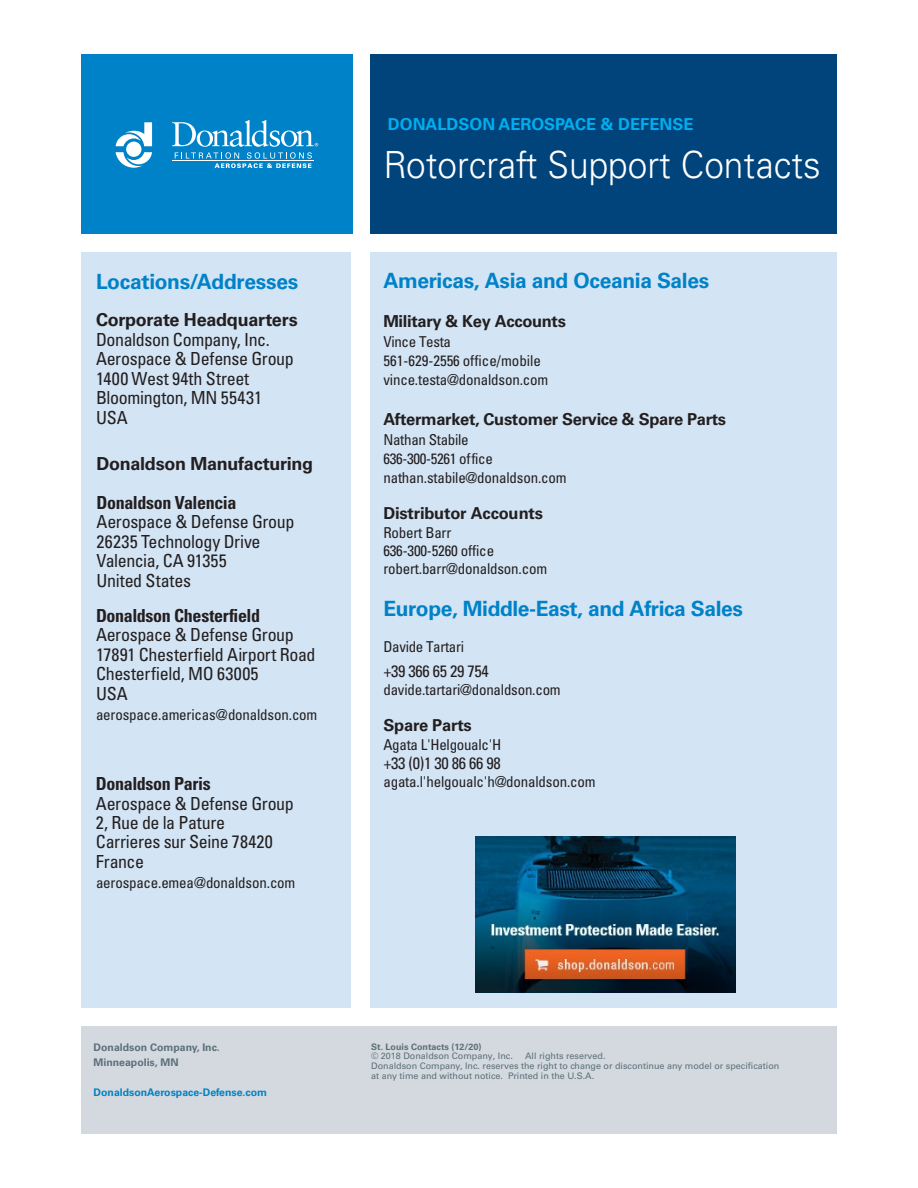
<style>
.page{position:relative;width:918px;height:1188px;background:#fff}
.page>*{position:absolute;margin:0;border:0;box-sizing:border-box;transform-origin:0 0}
.t1{font:300 37.5px "Univers LT Std";color:#fff;scale:.94 1}
.t2{font:700 21px "Univers LT Std";letter-spacing:-.02em;color:#0082c8}
.t3{font:condensed 18px/19.5px "Univers LT Std";letter-spacing:-.02em;color:#231f20}
.t4{font:700 condensed 18px "Univers LT Std";letter-spacing:-.02em;color:#231f20}
.t5{font:700 18px "Univers LT Std";letter-spacing:-.015em;color:#231f20}
.t6{font:700 16.5px "Univers LT Std";letter-spacing:-.02em;color:#231f20}
.t7{font:condensed 16.5px "Univers LT Std";letter-spacing:-.02em;color:#231f20}
.t8{font:700 16.5px "Univers LT Std";color:#00aeef}
.t9{font:condensed 15px/18.8px "Univers LT Std";letter-spacing:-.015em;color:#231f20}
.t10{font:700 10.5px/15px "Univers LT Std";color:#5b6f7b}
.t11{font:700 10.5px "Univers LT Std";color:#0082c8}
.t12{font:9px/9.8px "Univers LT Std";color:#5b6f7b}
.t13{font:700 9px "Univers LT Std";color:#5b6f7b}
</style>
<div class="page">
<div style="left:81px;top:1026px;width:756px;height:108px;background:#d3d9de"></div>
<div style="left:371px;top:54px;width:466px;height:180px;background:#00447b"></div>
<div style="left:81px;top:54px;width:272px;height:180px;background:#0082c8"></div>
<div style="left:126px;top:142px;width:15px;height:15px;background:#fff;border-radius:50%"></div>
<svg style="left:116px;top:122px;width:36px;height:24px"></svg>
<svg style="left:116px;top:152px;width:36px;height:16px"></svg>
<svg style="left:172px;top:120px;width:146px;height:48px"></svg>
<div style="left:81px;top:252px;width:270px;height:756px;background:#d3e4f4"></div>
<div style="left:371px;top:252px;width:466px;height:756px;background:#d3e4f4"></div>
<img style="left:476px;top:836px;width:260px;height:157px">
<h2 class="t2" style="left:96px;top:269px;width:204px">Locations/Addresses</h2>
<p class="t5" style="left:96px;top:310px;width:203px">Corporate Headquarters</p>
<p class="t3" style="left:96px;top:330px;width:199px">Donaldson Company, Inc.<br>Aerospace &amp; Defense Group<br>1400 West 94th Street<br>Bloomington, MN 55431<br>USA</p>
<p class="t5" style="left:97px;top:453px;width:218px">Donaldson Manufacturing</p>
<p class="t4" style="left:97px;top:491px;width:141px">Donaldson Valencia</p>
<p class="t3" style="left:97px;top:512px;width:199px">Aerospace &amp; Defense Group<br>26235 Technology Drive<br>Valencia, CA 91355<br>United States</p>
<p class="t4" style="left:96px;top:605px;width:166px">Donaldson Chesterfield</p>
<p class="t3" style="left:96px;top:625px;width:221px">Aerospace &amp; Defense Group<br>17891 Chesterfield Airport Road<br>Chesterfield, MO 63005<br>USA</p>
<p class="t9" style="left:96px;top:705px;width:223px">aerospace.americas@donaldson.com</p>
<p class="t4" style="left:96px;top:773px;width:116px">Donaldson Paris</p>
<p class="t3" style="left:96px;top:793px;width:199px">Aerospace &amp; Defense Group<br>2, Rue de la Pature<br>Carrieres sur Seine 78420<br>France</p>
<p class="t9" style="left:96px;top:873px;width:201px">aerospace.emea@donaldson.com</p>
<p class="t8" style="left:388px;top:115px;width:307px">DONALDSON AEROSPACE &amp; DEFENSE</p>
<h1 class="t1" style="left:383px;top:142px;width:467px">Rotorcraft Support Contacts</h1>
<h2 class="t2" style="left:383px;top:269px;width:328px">Americas, Asia and Oceania Sales</h2>
<p class="t6" style="left:383px;top:312px;width:184px">Military &amp; Key Accounts</p>
<p class="t9" style="left:383px;top:332px;width:166px">Vince Testa<br>561-629-2556 office/mobile vince.testa@donaldson.com</p>
<p class="t6" style="left:383px;top:410px;width:344px">Aftermarket, Customer Service &amp; Spare Parts</p>
<p class="t9" style="left:383px;top:430px;width:185px">Nathan Stabile<br>636-300-5261 office nathan.stabile@donaldson.com</p>
<p class="t6" style="left:383px;top:503px;width:161px">Distributor Accounts</p>
<p class="t9" style="left:383px;top:523px;width:165px;line-height:17.9px">Robert Barr<br>636-300-5260 office robert.barr@donaldson.com</p>
<h2 class="t2" style="left:383px;top:596px;width:361px">Europe, Middle-East, and Africa Sales</h2>
<p class="t9" style="left:383px;top:637px;width:82px">Davide Tartari</p>
<p class="t7" style="left:383px;top:661px;width:107px">+39 366 65 29 754</p>
<p class="t9" style="left:383px;top:680px;width:179px">davide.tartari@donaldson.com</p>
<p class="t6" style="left:383px;top:715px;width:90px">Spare Parts</p>
<p class="t9" style="left:383px;top:735px;width:119px">Agata L'Helgoualc'H</p>
<p class="t7" style="left:383px;top:753px;width:119px">+33 (0)1 30 86 66 98</p>
<p class="t9" style="left:383px;top:772px;width:214px">agata.l'helgoualc'h@donaldson.com</p>
<p class="t10" style="left:94px;top:1040px;width:128px">Donaldson Company, Inc.<br>Minneapolis, MN</p>
<p class="t11" style="left:94px;top:1086px;width:175px">DonaldsonAerospace-Defense.com</p>
<p class="t13" style="left:371px;top:1041px;width:112px">St. Louis Contacts (12/20)</p>
<p class="t12" style="left:371px;top:1051px;width:143px">© 2018 Donaldson Company, Inc.</p>
<p class="t12" style="left:371px;top:1051px;width:410px;text-indent:154px">All rights reserved.<br>Donaldson Company, Inc. reserves the right to change or discontinue any model or specification at any time and without notice. Printed in the U.S.A.</p>
</div>
